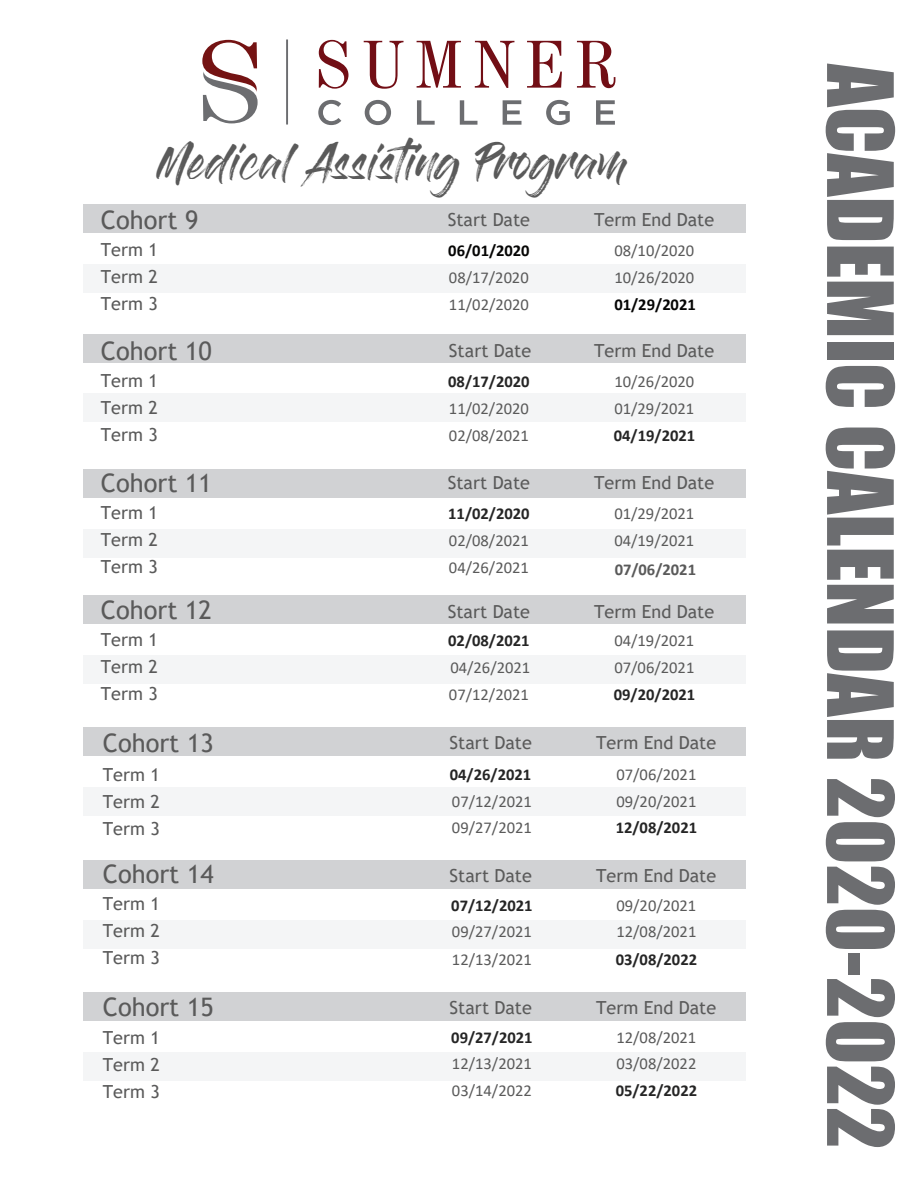
<style>
.page{position:relative;width:918px;height:1188px;background:#fff}
.page>*{position:absolute;margin:0;border:0;box-sizing:border-box;transform-origin:0 0}
.t1{font:84.3px "Impact";color:#6c6d70}
.t2{font:36px "Gloss And Bloom";color:#5a5a5a}
.t3{font:25.5px "Trebuchet MS";letter-spacing:.005em;color:#5a5a5a}
.t4{font:18px/27px "Trebuchet MS";color:#5a5a5a;text-align:justify}
.t5{font:16.5px/26.4px "Calibri";color:#5a5a5a}
.t6{font:700 16.5px "Calibri";color:#252525}
.t7{font:700 16.5px "Calibri";color:#050504}
.t8{font:700 16.5px "Calibri";color:#5a5a5a}
</style>
<div class="page">
<div style="left:83px;top:992px;width:663px;height:29px;background:#d1d2d4"></div>
<div style="left:83px;top:1052px;width:663px;height:28px;background:#f4f5f6"></div>
<div style="left:83px;top:205px;width:663px;height:28px;background:#d1d2d4"></div>
<div style="left:83px;top:265px;width:663px;height:28px;background:#f4f5f6"></div>
<div style="left:83px;top:334px;width:663px;height:28px;background:#d1d2d4"></div>
<div style="left:83px;top:394px;width:663px;height:28px;background:#f4f5f6"></div>
<div style="left:83px;top:595px;width:663px;height:29px;background:#d1d2d4"></div>
<div style="left:83px;top:655px;width:663px;height:28px;background:#f4f5f6"></div>
<div style="left:83px;top:728px;width:663px;height:28px;background:#d1d2d4"></div>
<div style="left:83px;top:787px;width:663px;height:29px;background:#f4f5f6"></div>
<div style="left:83px;top:860px;width:663px;height:29px;background:#d1d2d4"></div>
<div style="left:83px;top:920px;width:663px;height:28px;background:#f4f5f6"></div>
<div style="left:83px;top:469px;width:663px;height:28px;background:#d1d2d4"></div>
<div style="left:83px;top:529px;width:663px;height:28px;background:#f4f5f6"></div>
<svg style="left:202px;top:40px;width:56px;height:83px"></svg>
<svg style="left:318px;top:100px;width:23px;height:25px"></svg>
<svg style="left:365px;top:100px;width:26px;height:25px"></svg>
<svg style="left:417px;top:100px;width:18px;height:25px"></svg>
<svg style="left:460px;top:100px;width:17px;height:25px"></svg>
<svg style="left:503px;top:100px;width:19px;height:25px"></svg>
<svg style="left:546px;top:100px;width:24px;height:25px"></svg>
<svg style="left:596px;top:100px;width:19px;height:25px"></svg>
<svg style="left:319px;top:40px;width:29px;height:49px"></svg>
<svg style="left:364px;top:41px;width:40px;height:48px"></svg>
<svg style="left:417px;top:41px;width:44px;height:47px"></svg>
<svg style="left:475px;top:41px;width:39px;height:47px"></svg>
<svg style="left:527px;top:41px;width:35px;height:47px"></svg>
<svg style="left:577px;top:41px;width:38px;height:47px"></svg>
<hr style="left:286px;top:39px;width:2px;height:86px;background:#6c6d70">
<h2 class="t2" style="left:158px;top:145px;width:471px">Medical Assisting Program</h2>
<h3 class="t3" style="left:101px;top:204px;width:99px">Cohort 9</h3>
<p class="t4" style="left:448px;top:206px;width:84px">Start Date</p>
<p class="t4" style="left:594px;top:206px;width:122px">Term End Date</p>
<p class="t4" style="left:101px;top:236px;width:59px">Term 1</p>
<p class="t7" style="left:448px;top:239px;width:83px">06/01/2020</p>
<p class="t5" style="left:614px;top:237px;width:81px">08/10/2020</p>
<p class="t4" style="left:101px;top:263px;width:59px">Term 2</p>
<p class="t5" style="left:449px;top:264px;width:81px">08/17/2020</p>
<p class="t5" style="left:614px;top:264px;width:81px">10/26/2020</p>
<p class="t4" style="left:101px;top:290px;width:59px">Term 3</p>
<p class="t5" style="left:449px;top:291px;width:82px">11/02/2020</p>
<p class="t7" style="left:614px;top:293px;width:83px">01/29/2021</p>
<h3 class="t3" style="left:101px;top:335px;width:113px">Cohort 10</h3>
<p class="t4" style="left:449px;top:337px;width:84px">Start Date</p>
<p class="t4" style="left:594px;top:337px;width:122px">Term End Date</p>
<p class="t4" style="left:101px;top:367px;width:59px">Term 1</p>
<p class="t6" style="left:448px;top:370px;width:83px">08/17/2020</p>
<p class="t5" style="left:614px;top:368px;width:81px">10/26/2020</p>
<p class="t4" style="left:101px;top:394px;width:59px">Term 2</p>
<p class="t5" style="left:449px;top:395px;width:81px">11/02/2020</p>
<p class="t5" style="left:614px;top:395px;width:81px">01/29/2021</p>
<p class="t4" style="left:101px;top:421px;width:59px">Term 3</p>
<p class="t5" style="left:449px;top:422px;width:81px">02/08/2021</p>
<p class="t6" style="left:614px;top:424px;width:83px">04/19/2021</p>
<h3 class="t3" style="left:101px;top:467px;width:113px">Cohort 11</h3>
<p class="t4" style="left:448px;top:469px;width:84px">Start Date</p>
<p class="t4" style="left:594px;top:469px;width:122px">Term End Date</p>
<p class="t4" style="left:101px;top:499px;width:59px">Term 1</p>
<p class="t6" style="left:448px;top:501px;width:83px">11/02/2020</p>
<p class="t5" style="left:614px;top:500px;width:81px">01/29/2021</p>
<p class="t4" style="left:101px;top:526px;width:59px">Term 2</p>
<p class="t5" style="left:449px;top:527px;width:81px">02/08/2021</p>
<p class="t5" style="left:614px;top:527px;width:81px">04/19/2021</p>
<p class="t4" style="left:101px;top:553px;width:59px">Term 3</p>
<p class="t5" style="left:449px;top:554px;width:81px">04/26/2021</p>
<p class="t8" style="left:615px;top:558px;width:83px">07/06/2021</p>
<h3 class="t3" style="left:101px;top:594px;width:113px">Cohort 12</h3>
<p class="t4" style="left:448px;top:598px;width:84px">Start Date</p>
<p class="t4" style="left:594px;top:598px;width:122px">Term End Date</p>
<p class="t4" style="left:101px;top:626px;width:59px">Term 1</p>
<p class="t6" style="left:448px;top:629px;width:83px">02/08/2021</p>
<p class="t5" style="left:614px;top:627px;width:81px">04/19/2021</p>
<p class="t4" style="left:101px;top:653px;width:59px">Term 2</p>
<p class="t5" style="left:450px;top:654px;width:81px">04/26/2021</p>
<p class="t5" style="left:614px;top:654px;width:82px">07/06/2021</p>
<p class="t4" style="left:101px;top:680px;width:59px">Term 3</p>
<p class="t5" style="left:449px;top:681px;width:81px">07/12/2021</p>
<p class="t6" style="left:614px;top:683px;width:83px">09/20/2021</p>
<h3 class="t3" style="left:103px;top:727px;width:113px">Cohort 13</h3>
<p class="t4" style="left:450px;top:729px;width:84px">Start Date</p>
<p class="t4" style="left:596px;top:729px;width:122px">Term End Date</p>
<p class="t4" style="left:103px;top:761px;width:59px">Term 1<br>Term 2<br>Term 3</p>
<p class="t6" style="left:450px;top:763px;width:83px">04/26/2021</p>
<p class="t5" style="left:616px;top:761px;width:81px">07/06/2021</p>
<p class="t5" style="left:452px;top:788px;width:81px">07/12/2021<br>09/27/2021</p>
<p class="t5" style="left:616px;top:788px;width:81px">09/20/2021</p>
<p class="t6" style="left:616px;top:816px;width:83px">12/08/2021</p>
<h3 class="t3" style="left:103px;top:858px;width:113px">Cohort 14</h3>
<p class="t4" style="left:450px;top:862px;width:84px">Start Date</p>
<p class="t4" style="left:596px;top:862px;width:122px">Term End Date</p>
<p class="t4" style="left:103px;top:890px;width:59px">Term 1<br>Term 2<br>Term 3</p>
<p class="t6" style="left:451px;top:894px;width:83px">07/12/2021</p>
<p class="t5" style="left:616px;top:892px;width:81px">09/20/2021</p>
<p class="t5" style="left:452px;top:918px;width:81px">09/27/2021</p>
<p class="t5" style="left:616px;top:918px;width:81px">12/08/2021</p>
<p class="t5" style="left:452px;top:946px;width:81px">12/13/2021</p>
<p class="t6" style="left:616px;top:948px;width:83px">03/08/2022</p>
<h3 class="t3" style="left:103px;top:990px;width:113px">Cohort 15</h3>
<p class="t4" style="left:450px;top:994px;width:84px">Start Date</p>
<p class="t4" style="left:596px;top:994px;width:122px">Term End Date</p>
<p class="t4" style="left:103px;top:1024px;width:59px">Term 1<br>Term 2<br>Term 3</p>
<p class="t6" style="left:451px;top:1026px;width:83px">09/27/2021</p>
<p class="t5" style="left:616px;top:1024px;width:81px">12/08/2021</p>
<p class="t5" style="left:452px;top:1050px;width:81px">12/13/2021</p>
<p class="t5" style="left:616px;top:1050px;width:81px">03/08/2022</p>
<p class="t5" style="left:452px;top:1077px;width:81px">03/14/2022</p>
<p class="t6" style="left:616px;top:1079px;width:83px">05/22/2022</p>
<h1 class="t1" style="left:926px;top:64px;width:1087px;rotate:90deg">ACADEMIC CALENDAR 2020-2022</h1>
</div>
